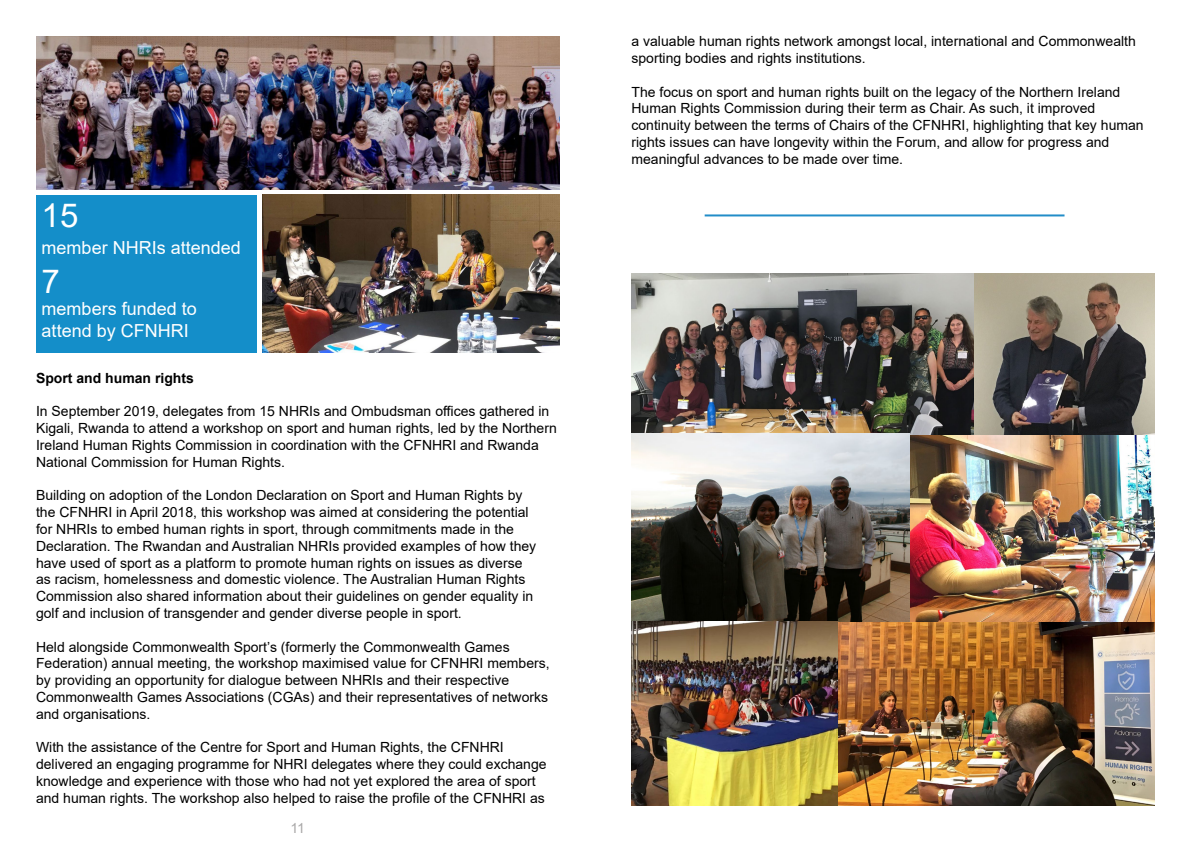
<style>
.page{position:relative;width:1191px;height:842px;background:#fff}
.page>*{position:absolute;margin:0;border:0;box-sizing:border-box;transform-origin:0 0}
.t1{font:33px "Arial";color:#fff}
.t2{font:18px "Arial";color:#fff}
.t3{font:14px/16.8px "Arial";color:#000}
.t4{font:700 14px "Arial";color:#000}
.t5{font:14px "Arial";color:#a9a8a8}
</style>
<div class="page">
<img style="left:262px;top:194px;width:297px;height:159px">
<img style="left:36px;top:36px;width:523px;height:153px">
<div style="left:36px;top:195px;width:221px;height:158px;background:#148ec9"></div>
<img style="left:631px;top:274px;width:524px;height:532px">
<hr style="left:704px;top:214px;width:360px;height:2px;background:#228dc8">
<p class="t1" style="left:42px;top:193px;width:38px">15</p>
<p class="t2" style="left:42px;top:235px;width:201px">member NHRIs attended</p>
<p class="t1" style="left:42px;top:259px;width:20px">7</p>
<p class="t2" style="left:42px;top:296px;width:157px">members funded to</p>
<p class="t2" style="left:42px;top:318px;width:149px">attend by CFNHRI</p>
<p class="t4" style="left:36px;top:368px;width:159px">Sport and human rights</p>
<p class="t3" style="left:36px;top:403px;width:522px">In September 2019, delegates from 15 NHRIs and Ombudsman offices gathered in Kigali, Rwanda to attend a workshop on sport and human rights, led by the Northern Ireland Human Rights Commission in coordination with the CFNHRI and Rwanda National Commission for Human Rights.</p>
<p class="t3" style="left:36px;top:487px;width:502px">Building on adoption of the London Declaration on Sport and Human Rights by the CFNHRI in April 2018, this workshop was aimed at considering the potential for NHRIs to embed human rights in sport, through commitments made in the Declaration. The Rwandan and Australian NHRIs provided examples of how they have used of sport as a platform to promote human rights on issues as diverse as racism, homelessness and domestic violence. The Australian Human Rights Commission also shared information about their guidelines on gender equality in golf and inclusion of transgender and gender diverse people in sport.</p>
<p class="t3" style="left:36px;top:638px;width:515px">Held alongside Commonwealth Sport’s (formerly the Commonwealth Games Federation) annual meeting, the workshop maximised value for CFNHRI members, by providing an opportunity for dialogue between NHRIs and their respective Commonwealth Games Associations (CGAs) and their representatives of networks and organisations.</p>
<p class="t3" style="left:36px;top:739px;width:512px">With the assistance of the Centre for Sport and Human Rights, the CFNHRI delivered an engaging programme for NHRI delegates where they could exchange knowledge and experience with those who had not yet explored the area of sport and human rights. The workshop also helped to raise the profile of the CFNHRI as</p>
<p class="t5" style="left:290px;top:818px;width:16px">11</p>
<p class="t3" style="left:631px;top:33px;width:506px">a valuable human rights network amongst local, international and Commonwealth sporting bodies and rights institutions.</p>
<p class="t3" style="left:631px;top:83px;width:513px">The focus on sport and human rights built on the legacy of the Northern Ireland Human Rights Commission during their term as Chair. As such, it improved continuity between the terms of Chairs of the CFNHRI, highlighting that key human rights issues can have longevity within the Forum, and allow for progress and meaningful advances to be made over time.</p>
</div>
